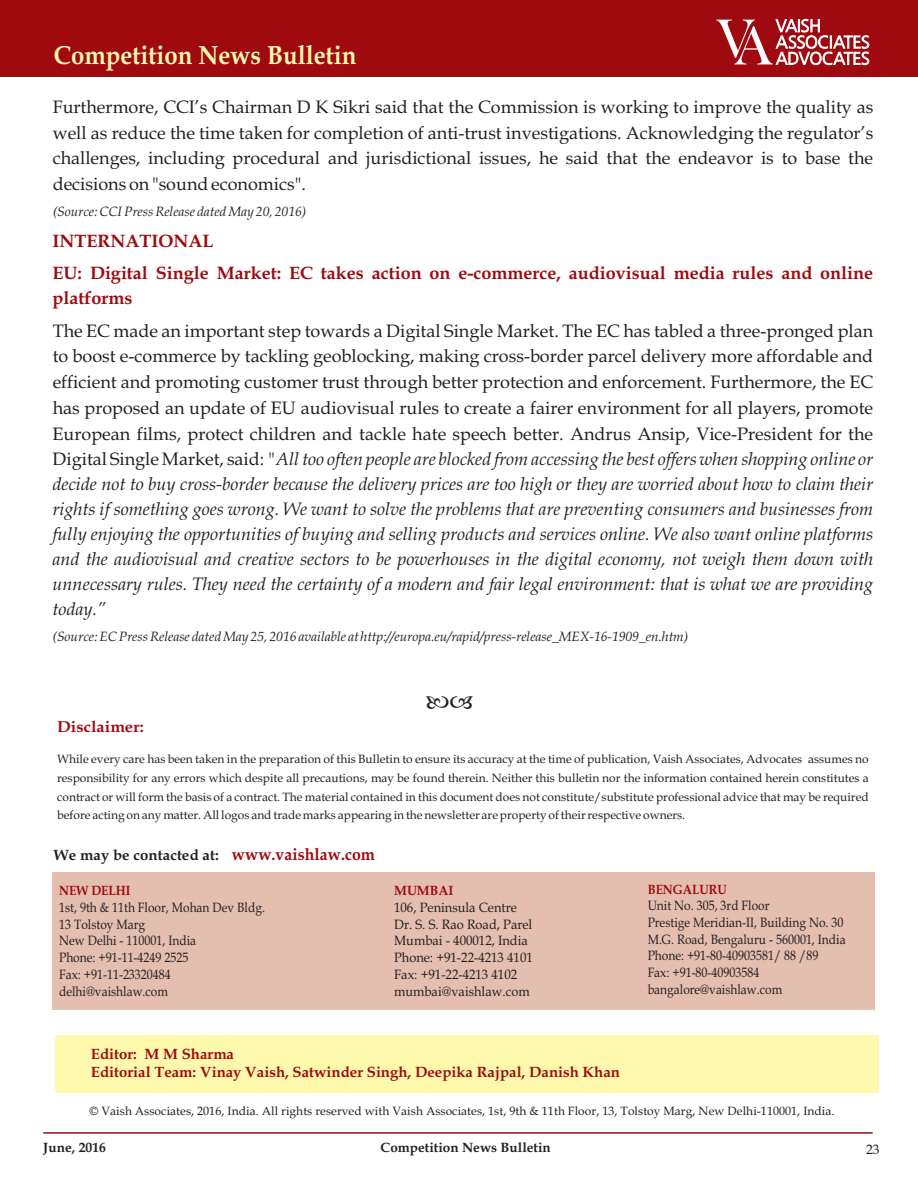
<style>
.page{position:relative;width:918px;height:1188px;background:#fff}
.page>*{position:absolute;margin:0;border:0;box-sizing:border-box;transform-origin:0 0}
.t1{font:700 26.25px "Book Antiqua";color:#fff9ae;scale:.91 1}
.t2{font:italic 18px/25.2px "Book Antiqua";color:#231f20;text-align:justify}
.t3{font:18px/25.7px "Book Antiqua";color:#231f20;text-align:justify}
.t4{font:700 18px/32.1px "Book Antiqua";color:#9e0a0f}
.t5{font:700 15.75px "Book Antiqua";color:#9e0a0f;scale:1.05 1}
.t6{font:700 15px/17.7px "Book Antiqua";color:#9e0a0f}
.t7{font:700 15px "Book Antiqua";color:#231f20}
.t8{font:13.5px/16.8px "Book Antiqua";color:#231f20;scale:.89 1}
.t9{font:italic 13.5px "Book Antiqua";color:#231f20}
.t10{font:13.5px/16.8px "Book Antiqua";color:#231f20;scale:.95 1}
.t11{font:700 13.5px "Book Antiqua";color:#231f20}
.t12{font:700 13.5px "Book Antiqua";color:#9e0a0f;scale:.89 1}
.t13{font:700 13.5px "Book Antiqua";color:#9e0a0f;scale:.95 1}
.t14{font:13.5px "Book Antiqua";color:#231f20}
.t15{font:12px/18.6px "Book Antiqua";color:#231f20;text-align:justify}
.s1{font-style:normal}
.s2{font-size:16.95px;color:#9e0a0f}
</style>
<div class="page">
<div style="left:0;top:0;width:918px;height:77px;background:#9e0a0f"></div>
<hr style="left:43px;top:1132px;width:830px;height:2px;background:#9e0a0f">
<svg style="left:716px;top:19px;width:153px;height:46px"></svg>
<div style="left:56px;top:1035px;width:823px;height:57px;background:#fff9ae"></div>
<div style="left:52px;top:872px;width:822px;height:138px;background:#e4bfb0"></div>
<h1 class="t1" style="left:54px;top:45px;width:334px">Competition News Bulletin</h1>
<p class="t3" style="left:53px;top:96px;width:822px">Furthermore, CCI’s Chairman D K Sikri said that the Commission is working to improve the quality as well as reduce the time taken for completion of anti-trust investigations. Acknowledging the regulator’s challenges, including procedural and jurisdictional issues, he said that the endeavor is to base the decisions on "sound economics".</p>
<p class="t9" style="left:53px;top:207px;width:255px">(Source: CCI Press Release dated May 20, 2016)</p>
<p class="t4" style="left:53px;top:227px;width:822px">INTERNATIONAL<br>EU: Digital Single Market: EC takes action on e-commerce, audiovisual media rules and online</p>
<p class="t4" style="left:53px;top:283px;width:81px">platforms</p>
<p class="t2" style="left:53px;top:320px;width:822px"><span class="s1">The EC made an important step towards a Digital Single Market. The EC has tabled a three-pronged plan to boost e-commerce by tackling geoblocking, making cross-border parcel delivery more affordable and efficient and promoting customer trust through better protection and enforcement. Furthermore, the EC has proposed an update of EU audiovisual rules to create a fairer environment for all players, promote European films, protect children and tackle hate speech better. Andrus Ansip, Vice-President for the Digital Single Market, said:</span> "All too often people are blocked from accessing the best offers when shopping online or decide not to buy cross-border because the delivery prices are too high or they are worried about how to claim their rights if something goes wrong. We want to solve the problems that are preventing consumers and businesses from fully enjoying the opportunities of buying and selling products and services online. We also want online platforms and the audiovisual and creative sectors to be powerhouses in the digital economy, not weigh them down with unnecessary rules. They need the certainty of a modern and fair legal environment: that is what we are providing today.”</p>
<p class="t9" style="left:53px;top:631px;width:637px">(Source: EC Press Release dated May 25, 2016 available at http://europa.eu/rapid/press-release_MEX-16-1909_en.htm)</p>
<p class="t5" style="left:57px;top:720px;width:84px">Disclaimer:</p>
<p class="t15" style="left:57px;top:751px;width:813px">While every care has been taken in the preparation of this Bulletin to ensure its accuracy at the time of publication, Vaish Associates, Advocates assumes no responsibility for any errors which despite all precautions, may be found therein. Neither this bulletin nor the information contained herein constitutes a contract or will form the basis of a contract. The material contained in this document does not constitute/substitute professional advice that may be required before acting on any matter. All logos and trade marks appearing in the newsletter are property of their respective owners.</p>
<p class="t7" style="left:54px;top:849px;width:323px">We may be contacted at: <span class="s2">www.vaishlaw.com</span></p>
<p class="t12" style="left:59px;top:885px;width:82px">NEW DELHI</p>
<p class="t8" style="left:59px;top:917px;width:156px">13 Tolstoy Marg<br>New Delhi - 110001, India<br>Phone: +91-11-4249 2525<br>Fax: +91-11-23320484 delhi@vaishlaw.com</p>
<p class="t12" style="left:648px;top:884px;width:90px">BENGALURU</p>
<p class="t8" style="left:648px;top:915px;width:224px">Prestige Meridian-II, Building No. 30<br>M.G. Road, Bengaluru - 560001, India<br>Phone: +91-80-40903581/ 88 /89<br>Fax: +91-80-40903584 bangalore@vaishlaw.com</p>
<p class="t13" style="left:394px;top:885px;width:64px">MUMBAI</p>
<p class="t10" style="left:394px;top:917px;width:147px">Dr. S. S. Rao Road, Parel<br>Mumbai - 400012, India<br>Phone: +91-22-4213 4101<br>Fax: +91-22-4213 4102 mumbai@vaishlaw.com</p>
<p class="t8" style="left:648px;top:899px;width:138px">Unit No. 305, 3rd Floor</p>
<p class="t8" style="left:59px;top:900px;width:233px">1st, 9th &amp; 11th Floor, Mohan Dev Bldg.</p>
<p class="t10" style="left:394px;top:900px;width:131px">106, Peninsula Centre</p>
<p class="t6" style="left:91px;top:1047px;width:531px">Editor: M M Sharma<br>Editorial Team: Vinay Vaish, Satwinder Singh, Deepika Rajpal, Danish Khan</p>
<p class="t15" style="left:90px;top:1103px;width:746px">© Vaish Associates, 2016, India. All rights reserved with Vaish Associates, 1st, 9th &amp; 11th Floor, 13, Tolstoy Marg, New Delhi-110001, India.</p>
<p class="t11" style="left:43px;top:1142px;width:64px">June, 2016</p>
<p class="t11" style="left:381px;top:1142px;width:172px">Competition News Bulletin</p>
<p class="t14" style="left:866px;top:1145px;width:15px">23</p>
</div>
